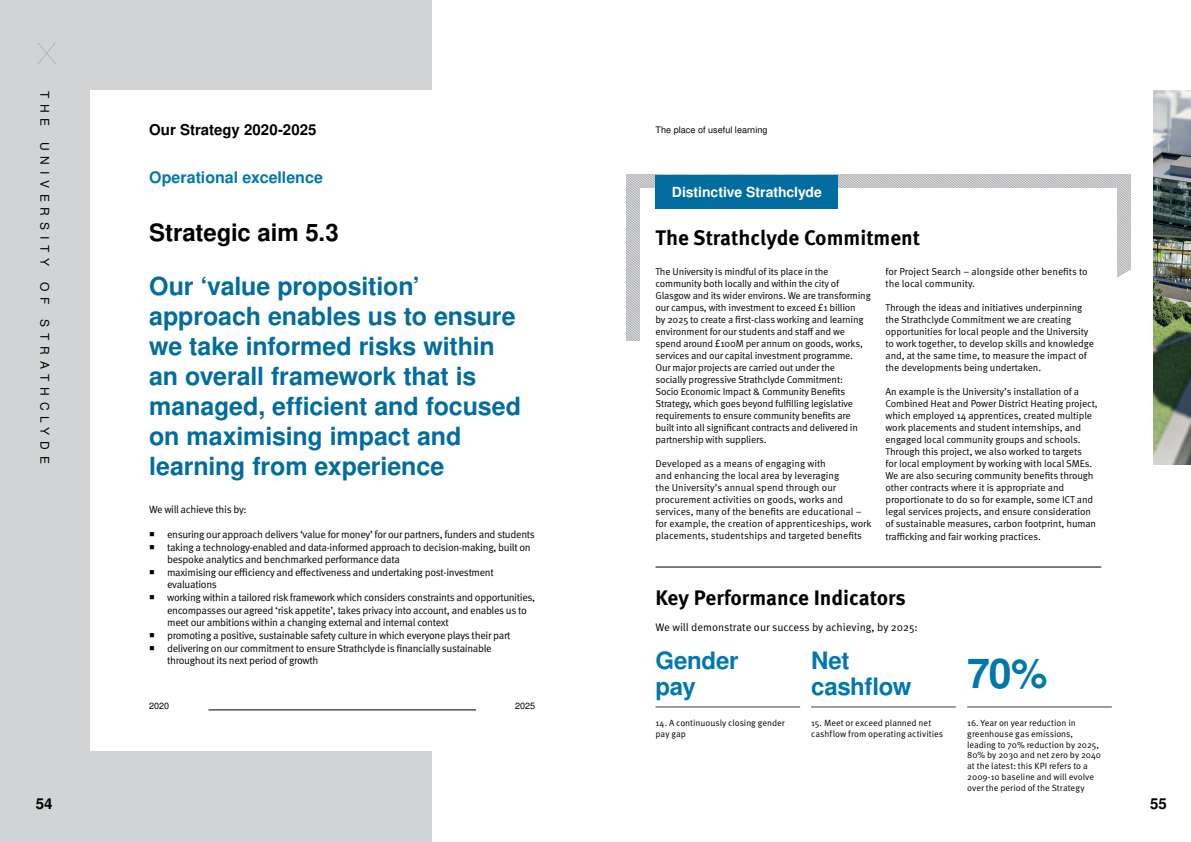
<style>
.page{position:relative;width:1191px;height:842px;background:#fff}
.page>*{position:absolute;margin:0;border:0;box-sizing:border-box;transform-origin:0 0}
.H2__Left{font:700 41px "Nimbus San L";color:#0078ae}
.t1{font:700 25px/30px "Nimbus San L";letter-spacing:-.005em;color:#006d9e}
.H2__Left-2{font:700 24px/26px "Nimbus San L";letter-spacing:-.01em;color:#0078ae}
.t2{font:700 24px "Nimbus San L";letter-spacing:-.005em;color:#000}
.t3{font:700 21px "Meta OT";color:#000}
.t4{font:700 16px "Nimbus San L";color:#0078ae}
.H5_Right{font:700 15px "Nimbus San L";color:#000}
.t5{font:700 14px "Nimbus San L";color:#fff}
.t6{font:12px "Nimbus San L";letter-spacing:.485em;color:#000}
.t7{font:11px "Meta OT Norm";letter-spacing:-.005em;color:#000}
.t8{font:10.5px/12.6px "Meta OT Norm";letter-spacing:-.03em;color:#000}
.t9{font:10px/12px "Meta OT Norm";letter-spacing:-.015em;color:#000}
.BC__Left{font:9px/10.8px "Meta OT Norm";color:#000}
.H7{font:9px "Nimbus San L";letter-spacing:.005em;color:#000}
.H7__Right{font:9px "Nimbus San L";color:#000}
</style>
<div class="page">
<div style="left:0;top:0;width:431px;height:842px;background:#d1d3d4"></div>
<img style="left:1153px;top:91px;width:38px;height:374px">
<div style="left:90px;top:91px;width:505px;height:660px;background:#fff"></div>
<hr style="left:208px;top:710px;width:268px;height:1px;background:#000">
<hr style="left:655px;top:567px;width:446px;height:1px;background:#000">
<svg style="left:626px;top:241px;width:504px;height:100px"></svg>
<div style="left:640px;top:188px;width:476px;height:256px;background:#fff"></div>
<div style="left:655px;top:175px;width:183px;height:33px;background:#006d9e"></div>
<svg style="left:37px;top:43px;width:19px;height:21px"></svg>
<hr style="left:967px;top:707px;width:144px;height:1px;background:#3c3d3d">
<hr style="left:655px;top:707px;width:145px;height:1px;background:#3c3d3d">
<hr style="left:811px;top:707px;width:144px;height:1px;background:#3c3d3d">
<h5 class="t6" style="left:53px;top:91px;width:37px;rotate:90deg">THE</h5>
<h5 class="t6" style="left:53px;top:142px;width:126px;rotate:90deg">UNIVERSITY</h5>
<h5 class="t6" style="left:53px;top:282px;width:24px;rotate:90deg">O F</h5>
<h5 class="t6" style="left:53px;top:319px;width:146px;rotate:90deg">STRATHCLYDE</h5>
<h5 class="H5_Right" style="left:149px;top:119px;width:169px">Our Strategy 2020-2025</h5>
<p class="H7" style="left:655px;top:123px;width:113px">The place of useful learning</p>
<h2 class="t4" style="left:149px;top:166px;width:175px">Operational excellence</h2>
<h2 class="t2" style="left:149px;top:215px;width:191px">Strategic aim 5.3</h2>
<h2 class="t1" style="left:149px;top:271px;width:373px">Our ‘value proposition’ approach enables us to ensure we take informed risks within an overall framework that is managed, efficient and focused on maximising impact and learning from experience</h2>
<p class="t8" style="left:149px;top:503px;width:99px">We will achieve this by:</p>
<p class="t8" style="left:149px;top:528px;width:387px">○ ensuring our approach delivers ‘value for money’ for our partners, funders and students</p>
<p class="t8" style="left:167px;top:541px;width:365px;text-indent:-18px">○ taking a technology-enabled and data-informed approach to decision-making, built on bespoke analytics and benchmarked performance data</p>
<p class="t8" style="left:167px;top:566px;width:328px;text-indent:-18px">○ maximising our efficiency and effectiveness and undertaking post-investment evaluations</p>
<p class="t8" style="left:167px;top:591px;width:370px;text-indent:-18px">○ working within a tailored risk framework which considers constraints and opportunities, encompasses our agreed ‘risk appetite’, takes privacy into account, and enables us to meet our ambitions within a changing external and internal context</p>
<p class="t8" style="left:149px;top:629px;width:363px">○ promoting a positive, sustainable safety culture in which everyone plays their part</p>
<p class="t8" style="left:167px;top:642px;width:326px;text-indent:-18px">○ delivering on our commitment to ensure Strathclyde is financially sustainable throughout its next period of growth</p>
<p class="H7" style="left:149px;top:699px;width:22px">2020</p>
<p class="H7__Right" style="left:515px;top:699px;width:21px">2025</p>
<h5 class="t5" style="left:672px;top:182px;width:152px">Distinctive Strathclyde</h5>
<p class="t3" style="left:655px;top:224px;width:266px">The Strathclyde Commitment</p>
<p class="t9" style="left:655px;top:266px;width:217px">The University is mindful of its place in the community both locally and within the city of Glasgow and its wider environs. We are transforming our campus, with investment to exceed £1 billion<br>by 2025 to create a first-class working and learning environment for our students and staff and we spend around £100M per annum on goods, works, services and our capital investment programme.<br>Our major projects are carried out under the<br>socially progressive Strathclyde Commitment:<br>Socio Economic Impact &amp; Community Benefits Strategy, which goes beyond fulfilling legislative requirements to ensure community benefits are built into all significant contracts and delivered in partnership with suppliers.</p>
<p class="t9" style="left:655px;top:458px;width:218px">Developed as a means of engaging with<br>and enhancing the local area by leveraging<br>the University’s annual spend through our procurement activities on goods, works and services, many of the benefits are educational – for example, the creation of apprenticeships, work placements, studentships and targeted benefits</p>
<p class="t9" style="left:885px;top:266px;width:204px">for Project Search – alongside other benefits to the local community.</p>
<p class="t9" style="left:885px;top:302px;width:210px">Through the ideas and initiatives underpinning the Strathclyde Commitment we are creating opportunities for local people and the University to work together, to develop skills and knowledge and, at the same time, to measure the impact of the developments being undertaken.</p>
<p class="t9" style="left:885px;top:386px;width:214px">An example is the University’s installation of a Combined Heat and Power District Heating project, which employed 14 apprentices, created multiple work placements and student internships, and engaged local community groups and schools.<br>Through this project, we also worked to targets<br>for local employment by working with local SMEs.<br>We are also securing community benefits through other contracts where it is appropriate and proportionate to do so for example, some ICT and legal services projects, and ensure consideration of sustainable measures, carbon footprint, human trafficking and fair working practices.</p>
<p class="t3" style="left:655px;top:584px;width:252px">Key Performance Indicators</p>
<p class="t7" style="left:655px;top:621px;width:264px">We will demonstrate our success by achieving, by 2025:</p>
<p class="H2__Left-2" style="left:655px;top:647px;width:84px">Gender pay</p>
<p class="BC__Left" style="left:655px;top:718px;width:131px">14. A continuously closing gender pay gap</p>
<p class="H2__Left-2" style="left:811px;top:647px;width:102px">Net cashflow</p>
<p class="BC__Left" style="left:811px;top:718px;width:134px">15. Meet or exceed planned net cashflow from operating activities</p>
<p class="H2__Left" style="left:967px;top:644px;width:82px">70%</p>
<p class="BC__Left" style="left:967px;top:718px;width:135px">16. Year on year reduction in greenhouse gas emissions, leading to 70% reduction by 2025,<br>80% by 2030 and net zero by 2040 at the latest: this KPI refers to a<br>2009-10 baseline and will evolve over the period of the Strategy</p>
<p class="H5_Right" style="left:36px;top:793px;width:18px">54</p>
<p class="H5_Right" style="left:1150px;top:793px;width:18px">55</p>
</div>
